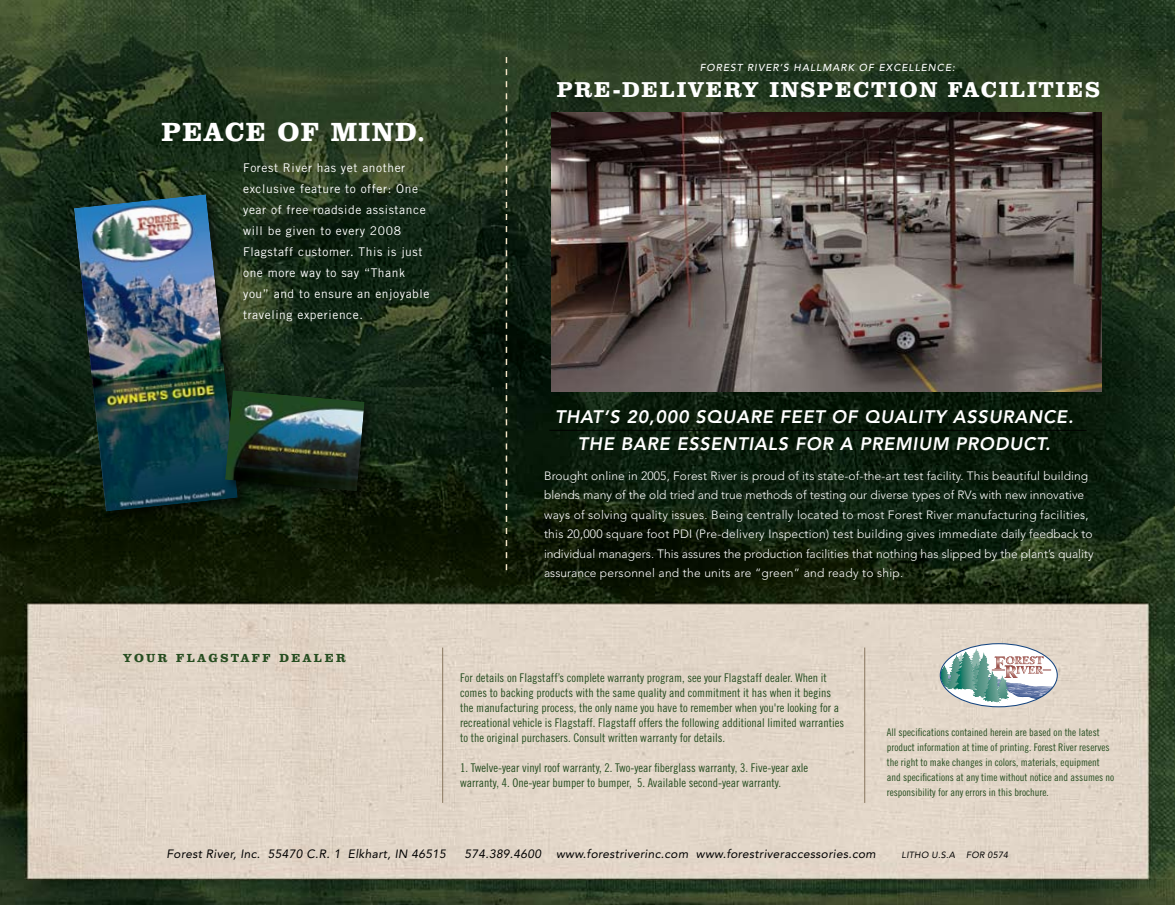
<style>
.page{position:relative;width:1175px;height:905px;background:#fff}
.page>*{position:absolute;margin:0;border:0;box-sizing:border-box;transform-origin:0 0}
.t1{font:700 27px "Clarendon BT";letter-spacing:.05em;color:#fff}
.t2{font:700 22.2px "Clarendon BT";letter-spacing:.075em;color:#fff}
.t3{font:italic 800 18px/27px "Avenir";letter-spacing:.04em;color:#fff}
.t4{font:12px/15px "Trade Gothic Cond Eighteen";color:#264d20}
.t5{font:300 12px/19.5px "Avenir";letter-spacing:.01em;color:#fff}
.t6{font:12px/21px "Trade Gothic";letter-spacing:.05em;color:#fff}
.t7{font:italic 12px "Avenir";letter-spacing:.025em;color:#000}
.t8{font:700 12px "Clarendon BT";letter-spacing:.2em;color:#264d20}
.t9{font:10.5px/15px "Trade Gothic Cond Eighteen";color:#264d20}
.t10{font:italic 500 10.05px "Avenir";letter-spacing:.095em;color:#fff}
.t11{font:italic 9px "Avenir";letter-spacing:.025em;color:#000}
</style>
<div class="page">
<img style="left:0;top:0;width:1174px;height:904px">
<svg style="left:506px;top:57px;width:1px;height:513px"></svg>
<img style="left:552px;top:113px;width:549px;height:278px">
<hr style="left:549px;top:430px;width:537px;height:1px;background:#000">
<hr style="left:442px;top:647px;width:1px;height:155px;background:#88765e">
<svg style="left:940px;top:643px;width:117px;height:63px"></svg>
<svg style="left:939px;top:648px;width:114px;height:55px"></svg>
<div style="left:70px;top:191px;width:182px;height:335px;background:#000;opacity:.55"></div>
<img style="left:74px;top:194px;width:164px;height:317px">
<div style="left:221px;top:387px;width:158px;height:118px;background:#000;opacity:.55"></div>
<img style="left:225px;top:390px;width:139px;height:101px">
<hr style="left:864px;top:647px;width:1px;height:155px;background:#88765e">
<h1 class="t1" style="left:161px;top:115px;width:265px">PEACE OF MIND.</h1>
<p class="t6" style="left:243px;top:157px;width:188px">Forest River has yet another exclusive feature to offer: One year of free roadside assistance will be given to every 2008<br>Flagstaff customer. This is just one more way to say “Thank you” and to ensure an enjoyable traveling experience.</p>
<p class="t10" style="left:700px;top:62px;width:256px">FOREST RIVER’S HALLMARK OF EXCELLENCE:</p>
<h2 class="t2" style="left:557px;top:75px;width:138px">PRE -DELIVERY</h2>
<h2 class="t2" style="left:769px;top:75px;width:118px">INSPECTIO</h2>
<h2 class="t2" style="left:919px;top:75px;width:123px">N FACILITIES</h2>
<p class="t8" style="left:123px;top:650px;width:65px">YO URFLAG</p>
<p class="t8" style="left:220px;top:650px;width:32px">STAFF</p>
<p class="t8" style="left:279px;top:650px;width:57px">DEALER</p>
<h3 class="t3" style="left:578px;top:403px;width:497px;text-indent:-23px">THAT’S 20,000 SQUARE FEET OF QUALITY ASSURANCE.<br>THE</h3>
<h3 class="t3" style="left:621px;top:430px;width:26px">BARE</h3>
<h3 class="t3" style="left:676px;top:430px;width:13px">ESSENTIALS</h3>
<h3 class="t3" style="left:795px;top:430px;width:14px">FOR</h3>
<h3 class="t3" style="left:840px;top:430px;width:130px">A PREMIUM PRO</h3>
<h3 class="t3" style="left:995px;top:430px;width:28px">DUCT</h3>
<h3 class="t3" style="left:1045px;top:430px;width:7px">.</h3>
<p class="t5" style="left:544px;top:465px;width:551px">Brought online in 2005, Forest River is proud of its state-of-the-art test facility. This beautiful building blends many of the old tried and true methods of testing our diverse types of RVs with new innovative ways of solving quality issues. Being centrally located to most Forest River manufacturing facilities, this 20,000 square foot PDI (Pre-delivery Inspection) test building gives immediate daily feedback to individual managers. This assures the production facilities that nothing has slipped by the plant’s quality assurance personnel and the units are “green” and ready to ship.</p>
<p class="t4" style="left:460px;top:670px;width:385px">For details on Flagstaff’s complete warranty program, see your Flagstaff dealer. When it comes to backing products with the same quality and commitment it has when it begins the manufacturing process, the only name you have to remember when you're looking for a recreational vehicle is Flagstaff. Flagstaff offers the following additional limited warranties to the original purchasers. Consult written warranty for details.</p>
<p class="t4" style="left:460px;top:760px;width:349px">1. Twelve-year vinyl roof warranty, 2. Two-year fiberglass warranty, 3. Five-year axle warranty, 4. One-year bumper to bumper, 5. Available second-year warranty.</p>
<p class="t9" style="left:886px;top:725px;width:229px">All specifications contained herein are based on the latest product information at time of printing. Forest River reserves the right to make changes in colors, materials, equipment and specifications at any time without notice and assumes no responsibility for any errors in this brochure.</p>
<p class="t7" style="left:167px;top:846px;width:281px">Forest River, Inc. 55470 C.R. 1 Elkhart, IN 46515</p>
<p class="t7" style="left:464px;top:846px;width:413px">574.389.4600 www.forestriverinc.com www.forestriveraccessories.com</p>
<p class="t11" style="left:901px;top:849px;width:108px">LITHO U.S.A FOR 0574</p>
</div>
